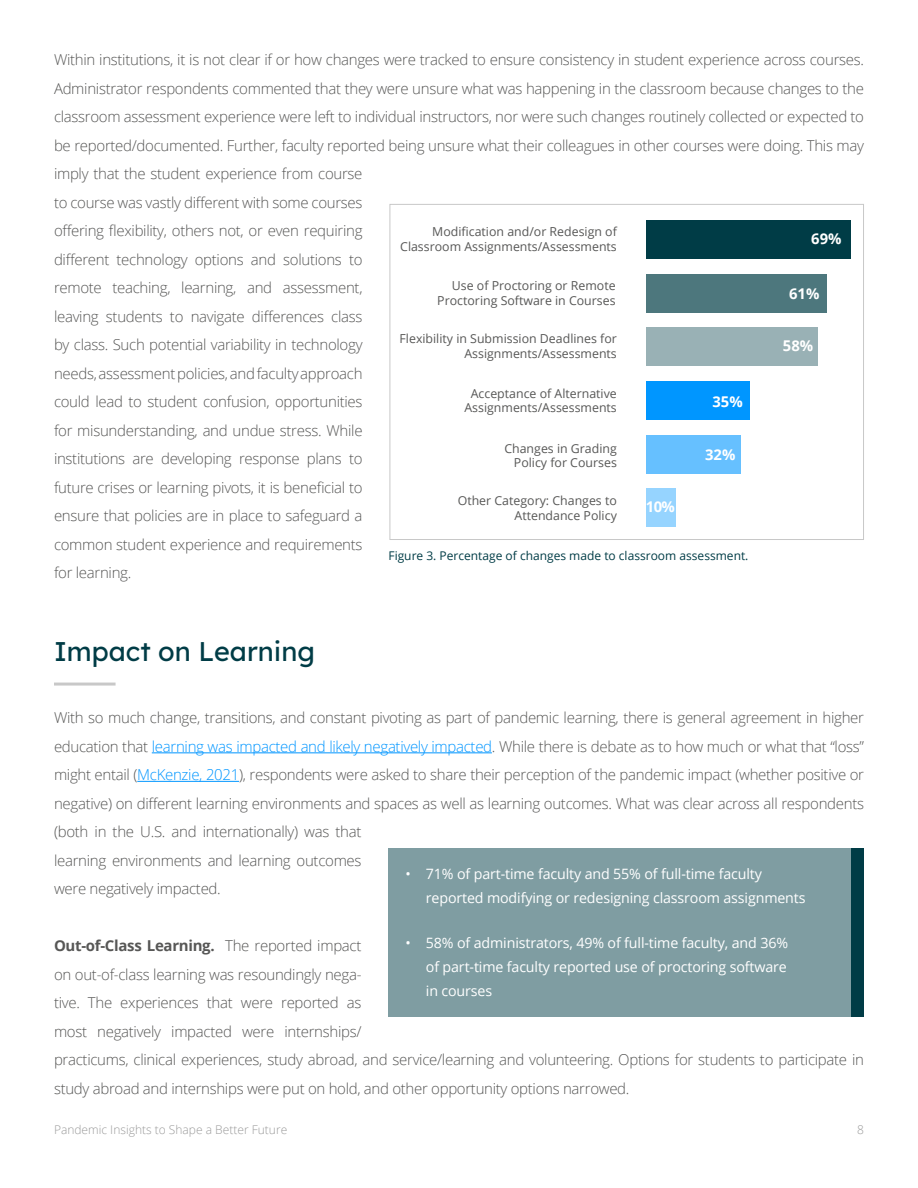
<style>
.page{position:relative;width:918px;height:1188px;background:#fff}
.page>*{position:absolute;margin:0;border:0;box-sizing:border-box;transform-origin:0 0}
.t1{font:27px "Lexend Deca";color:#003c46}
.t2{font:300 15px/28.5px "Open Sans";letter-spacing:-.02em;color:#575756}
.t3{font:700 14.85px "Open Sans";color:#fff}
.t4{font:14.25px/24px "Open Sans";letter-spacing:-.01em;color:#fff}
.t5{font:12.3px/14.9px "Open Sans";color:#575756;text-align:right}
.t6{font:12px "Open Sans";color:#003c46}
.t7{font:300 12px "Open Sans";color:#9a9a9a}
.s1{color:#0096ff}
.s2{font-weight:700}
</style>
<div class="page">
<hr style="left:54px;top:683px;width:62px;height:3px;background:#c8c8c8">
<div style="left:390px;top:204px;width:474px;height:336px;border:1px solid #c8c8c8"></div>
<div style="left:646px;top:220px;width:205px;height:39px;background:#003c46"></div>
<div style="left:646px;top:274px;width:181px;height:39px;background:#4d777d"></div>
<div style="left:646px;top:328px;width:172px;height:38px;background:#99b1b5"></div>
<div style="left:646px;top:381px;width:104px;height:39px;background:#0096ff"></div>
<div style="left:646px;top:435px;width:95px;height:39px;background:#66c0ff"></div>
<div style="left:646px;top:489px;width:30px;height:38px;background:#96d4ff"></div>
<div style="left:388px;top:848px;width:476px;height:169px;background:#7f9da2"></div>
<div style="left:851px;top:848px;width:13px;height:169px;background:#003c46"></div>
<hr style="left:152px;top:752px;width:340px;height:1px;background:#0096ff">
<hr style="left:137px;top:781px;width:102px;height:1px;background:#0096ff">
<p class="t2" style="left:54px;top:45px;width:812px">Within institutions, it is not clear if or how changes were tracked to ensure consistency in student experience across courses.<br>Administrator respondents commented that they were unsure what was happening in the classroom because changes to the classroom assessment experience were left to individual instructors, nor were such changes routinely collected or expected to be reported/documented. Further, faculty reported being unsure what their colleagues in other courses were doing. This may imply that the student experience from course<br>to course was vastly different with some courses<br>offering flexibility, others not, or even requiring<br>different technology options and solutions to<br>remote teaching, learning, and assessment,<br>leaving students to navigate differences class<br>by class. Such potential variability in technology<br>needs, assessment policies, and faculty approach<br>could lead to student confusion, opportunities<br>for misunderstanding, and undue stress. While<br>institutions are developing response plans to<br>future crises or learning pivots, it is beneficial to<br>ensure that policies are in place to safeguard a<br>common student experience and requirements<br>for learning.</p>
<p class="t5" style="left:400px;top:224px;width:218px">Modification and/or Redesign of<br>Classroom Assignments/Assessments</p>
<p class="t3" style="left:811px;top:228px;width:32px">69%</p>
<p class="t3" style="left:789px;top:283px;width:32px">61%</p>
<p class="t5" style="left:437px;top:278px;width:180px">Use of Proctoring or Remote<br>Proctoring Software in Courses</p>
<p class="t5" style="left:400px;top:331px;width:219px">Flexibility in Submission Deadlines for<br>Assignments/Assessments</p>
<p class="t3" style="left:783px;top:335px;width:32px">58%</p>
<p class="t5" style="left:464px;top:385px;width:154px;text-align:center">Acceptance of Alternative<br>Assignments/Assessments</p>
<p class="t3" style="left:713px;top:391px;width:32px">35%</p>
<p class="t5" style="left:504px;top:440px;width:114px">Changes in Grading<br>Policy for Courses</p>
<p class="t3" style="left:705px;top:444px;width:32px">32%</p>
<p class="t5" style="left:458px;top:493px;width:161px">Other Category: Changes to<br>Attendance Policy</p>
<p class="t3" style="left:646px;top:496px;width:31px">10%</p>
<p class="t6" style="left:388px;top:547px;width:361px">Figure 3. Percentage of changes made to classroom assessment.</p>
<h1 class="t1" style="left:54px;top:632px;width:263px">Impact on Learning</h1>
<p class="t2" style="left:54px;top:703px;width:812px">With so much change, transitions, and constant pivoting as part of pandemic learning, there is general agreement in higher education that <span class="s1">learning was impacted and likely negatively impacted</span>. While there is debate as to how much or what that “loss” might entail (<span class="s1">McKenzie, 2021</span>), respondents were asked to share their perception of the pandemic impact (whether positive or negative) on different learning environments and spaces as well as learning outcomes. What was clear across all respondents (both in the U.S. and internationally) was that<br>learning environments and learning outcomes<br>were negatively impacted.</p>
<p class="t4" style="left:426px;top:862px;width:381px;text-indent:-20px">• 71% of part-time faculty and 55% of full-time faculty reported modifying or redesigning classroom assignments</p>
<p class="t4" style="left:426px;top:930px;width:364px;text-align:justify;text-indent:-20px">• 58% of administrators, 49% of full-time faculty, and 36% of part-time faculty reported use of proctoring software in courses</p>
<p class="t2" style="left:54px;top:931px;width:812px"><span class="s2">Out-of-Class Learning.</span> The reported impact<br>on out-of-class learning was resoundingly nega-<br>tive. The experiences that were reported as<br>most negatively impacted were internships/<br>practicums, clinical experiences, study abroad, and service/learning and volunteering. Options for students to participate in study abroad and internships were put on hold, and other opportunity options narrowed.</p>
<p class="t7" style="left:54px;top:1122px;width:235px">Pandemic Insights to Shape a Better Future</p>
<p class="t7" style="left:857px;top:1122px;width:8px">8</p>
</div>
